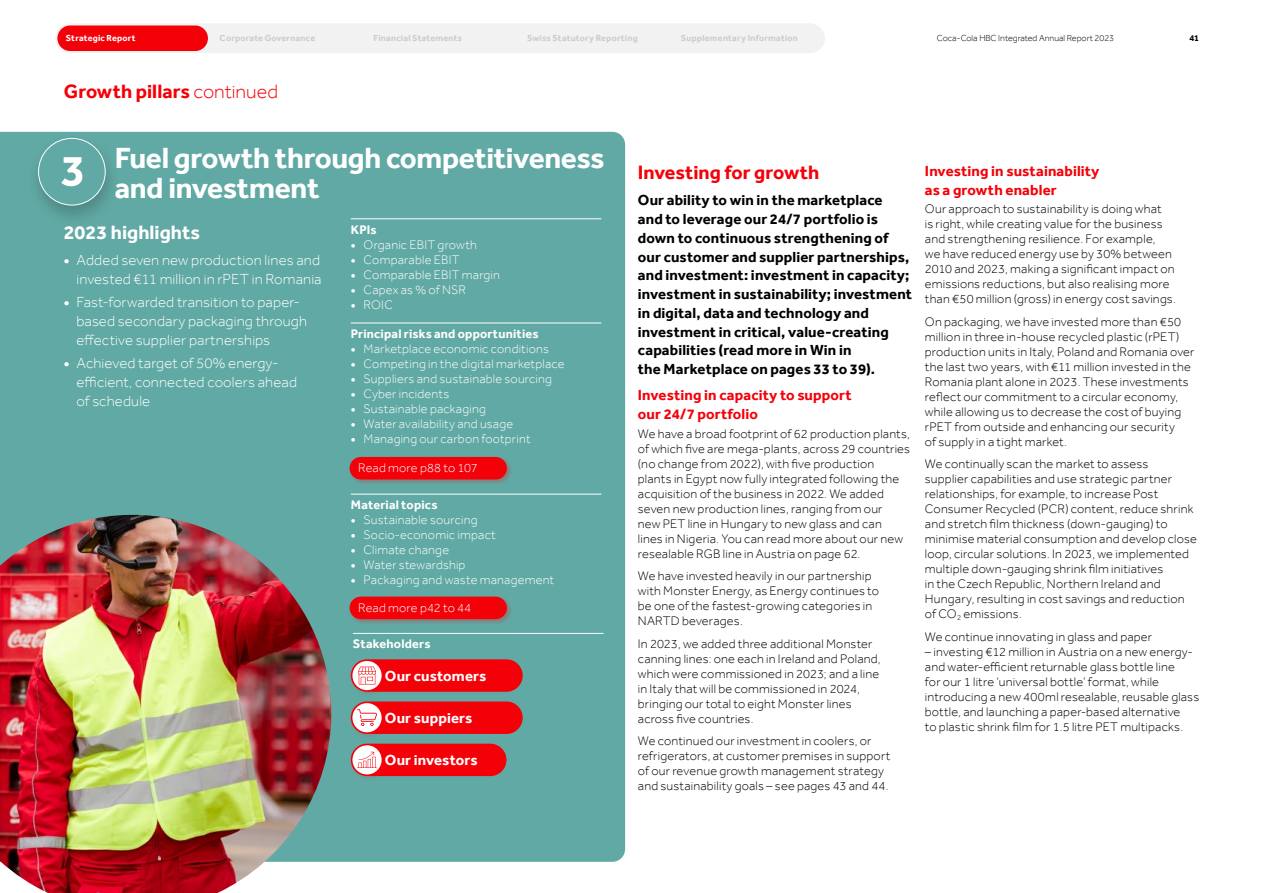
<style>
.page{position:relative;width:1263px;height:893px;background:#fff}
.page>*{position:absolute;margin:0;border:0;box-sizing:border-box;transform-origin:0 0}
.t1{font:700 30px/30px "Effra";letter-spacing:-.01em;color:#fff}
.t2{font:700 19.8px "Effra";color:#f40009}
.t3{font:700 19.8px "Effra";color:#fff}
.t4{font:700 15px/18.8px "Effra";letter-spacing:.01em;color:#000}
.t5{font:300 15px/18.8px "Effra";letter-spacing:.01em;color:#fff}
.t6{font:700 15px/18.8px "Effra";letter-spacing:.01em;color:#f40009}
.t7{font:700 15px "Effra";letter-spacing:.01em;color:#fff}
.t8{font:300 12.75px/15px "Effra";letter-spacing:.015em;color:#000}
.t9{font:300 12.75px "Effra";letter-spacing:.015em;color:#fff}
.t10{font:700 12.75px "Effra";letter-spacing:.015em;color:#fff}
.t11{font:700 9px "Effra";letter-spacing:.025em;color:#ccc}
.t12{font:300 9px "Effra";color:#000}
.t13{font:700 9px "Effra";letter-spacing:.025em;color:#fff}
.t14{font:700 9px "Effra";color:#000}
.s1{font-weight:300}
.s2{font-weight:700}
</style>
<div class="page">
<div style="left:0;top:132px;width:625px;height:730px;background:#61a9a4"></div>
<img style="left:0;top:515px;width:331px;height:378px">
<hr style="left:351px;top:219px;width:250px;height:1px;background:#fff">
<hr style="left:351px;top:323px;width:250px;height:1px;background:#fff">
<hr style="left:351px;top:494px;width:250px;height:1px;background:#fff">
<hr style="left:353px;top:633px;width:250px;height:1px;background:#fff">
<div style="left:351px;top:744px;width:155px;height:32px;background:#f40009;border-radius:16px"></div>
<div style="left:348px;top:740px;width:42px;height:42px;background:#f40009;opacity:.25"></div>
<div style="left:352px;top:745px;width:30px;height:29px;background:#fff;border-radius:50%"></div>
<svg style="left:357px;top:752px;width:20px;height:16px"></svg>
<div style="left:351px;top:701px;width:172px;height:33px;background:#f40009;border-radius:16px"></div>
<div style="left:348px;top:698px;width:42px;height:42px;background:#f40009;opacity:.25"></div>
<div style="left:352px;top:703px;width:30px;height:29px;background:#fff;border-radius:50%"></div>
<svg style="left:357px;top:709px;width:20px;height:17px"></svg>
<div style="left:351px;top:659px;width:172px;height:33px;background:#f40009;border-radius:16px"></div>
<div style="left:348px;top:656px;width:42px;height:42px;background:#f40009;opacity:.25"></div>
<svg style="left:352px;top:661px;width:30px;height:29px"></svg>
<svg style="left:358px;top:667px;width:18px;height:17px"></svg>
<div style="left:26px;top:133px;width:96px;height:95px;background:#000;opacity:.2"></div>
<div style="left:39px;top:138px;width:66px;height:67px;background:#61a9a4;border-radius:50%"></div>
<div style="left:38px;top:138px;width:68px;height:67px;border:1px solid #fff;border-radius:50%"></div>
<div style="left:348px;top:456px;width:165px;height:29px;background:#f40009;opacity:.25"></div>
<div style="left:350px;top:457px;width:157px;height:22px;background:#f40009;border-radius:11px"></div>
<div style="left:348px;top:596px;width:165px;height:29px;background:#f40009;opacity:.25"></div>
<div style="left:350px;top:597px;width:157px;height:22px;background:#f40009;border-radius:11px"></div>
<svg style="left:61px;top:157px;width:21px;height:29px"></svg>
<div style="left:55px;top:23px;width:770px;height:30px;background:#f2f2f2;border-radius:15px"></div>
<div style="left:57px;top:26px;width:151px;height:25px;background:#f40009;border-radius:13px"></div>
<p class="t13" style="left:66px;top:33px;width:71px">Strategic Report</p>
<p class="t11" style="left:220px;top:33px;width:97px">Corporate Governance</p>
<p class="t11" style="left:373px;top:33px;width:90px">Financial Statements</p>
<p class="t11" style="left:527px;top:33px;width:112px">Swiss Statutory Reporting</p>
<p class="t11" style="left:681px;top:33px;width:119px">Supplementary Information</p>
<p class="t12" style="left:937px;top:33px;width:179px">Coca-Cola HBC Integrated Annual Report 2023</p>
<p class="t14" style="left:1189px;top:33px;width:11px">41</p>
<h2 class="t2" style="left:64px;top:80px;width:216px">Growth pillars <span class="s1">continued</span></h2>
<h1 class="t1" style="left:115px;top:143px;width:491px">Fuel growth through competitiveness and investment</h1>
<h2 class="t3" style="left:64px;top:220px;width:138px">2023 highlights</h2>
<p class="t5" style="left:64px;top:250px;width:259px;text-align:right"><span class="s2">•</span> Added seven new production lines and invested €11 million in rPET in Romania</p>
<p class="t5" style="left:77px;top:293px;width:232px;text-indent:-13px"><span class="s2">•</span> Fast-forwarded transition to paper&shy;based secondary packaging through effective supplier partnerships</p>
<p class="t5" style="left:77px;top:353px;width:222px;text-indent:-13px"><span class="s2">•</span> Achieved target of 50% energy&shy;efficient, connected coolers ahead of schedule</p>
<p class="t10" style="left:351px;top:222px;width:27px">KPIs</p>
<p class="t9" style="left:351px;top:237px;width:128px"><span class="s2">•</span> Organic EBIT growth</p>
<p class="t9" style="left:351px;top:252px;width:110px"><span class="s2">•</span> Comparable EBIT</p>
<p class="t9" style="left:351px;top:267px;width:151px"><span class="s2">•</span> Comparable EBIT margin</p>
<p class="t9" style="left:351px;top:282px;width:117px"><span class="s2">•</span> Capex as % of NSR</p>
<p class="t9" style="left:351px;top:297px;width:44px"><span class="s2">•</span> ROIC</p>
<p class="t10" style="left:351px;top:326px;width:189px">Principal risks and opportunities</p>
<p class="t9" style="left:351px;top:341px;width:200px"><span class="s2">•</span> Marketplace economic conditions</p>
<p class="t9" style="left:351px;top:356px;width:215px"><span class="s2">•</span> Competing in the digital marketplace</p>
<p class="t9" style="left:351px;top:371px;width:203px"><span class="s2">•</span> Suppliers and sustainable sourcing</p>
<p class="t9" style="left:351px;top:386px;width:100px"><span class="s2">•</span> Cyber incidents</p>
<p class="t9" style="left:351px;top:401px;width:137px"><span class="s2">•</span> Sustainable packaging</p>
<p class="t9" style="left:351px;top:416px;width:164px"><span class="s2">•</span> Water availability and usage</p>
<p class="t9" style="left:351px;top:431px;width:181px"><span class="s2">•</span> Managing our carbon footprint</p>
<p class="t9" style="left:358px;top:461px;width:121px">Read more p88 to 107</p>
<p class="t10" style="left:351px;top:497px;width:88px">Material topics</p>
<p class="t9" style="left:351px;top:512px;width:128px"><span class="s2">•</span> Sustainable sourcing</p>
<p class="t9" style="left:351px;top:527px;width:147px"><span class="s2">•</span> Socio-economic impact</p>
<p class="t9" style="left:351px;top:542px;width:100px"><span class="s2">•</span> Climate change</p>
<p class="t9" style="left:351px;top:557px;width:116px"><span class="s2">•</span> Water stewardship</p>
<p class="t9" style="left:351px;top:572px;width:205px"><span class="s2">•</span> Packaging and waste management</p>
<p class="t9" style="left:358px;top:600px;width:115px">Read more p42 to 44</p>
<p class="t10" style="left:353px;top:637px;width:79px">Stakeholders</p>
<p class="t7" style="left:385px;top:667px;width:103px">Our customers</p>
<p class="t7" style="left:385px;top:709px;width:89px">Our suppiers</p>
<p class="t7" style="left:385px;top:751px;width:94px">Our investors</p>
<h2 class="t2" style="left:638px;top:161px;width:183px">Investing for growth</h2>
<p class="t4" style="left:638px;top:191px;width:276px">Our ability to win in the marketplace<br>and to leverage our 24/7 portfolio is down to continuous strengthening of our customer and supplier partnerships, and investment: investment in capacity; investment in sustainability; investment in digital, data and technology and investment in critical, value-creating capabilities (read more in Win in<br>the Marketplace on pages 33 to 39).</p>
<p class="t6" style="left:638px;top:386px;width:215px">Investing in capacity to support our 24/7 portfolio</p>
<p class="t8" style="left:638px;top:426px;width:274px">We have a broad footprint of 62 production plants, of which five are mega-plants, across 29 countries (no change from 2022), with five production plants in Egypt now fully integrated following the acquisition of the business in 2022. We added seven new production lines, ranging from our<br>new PET line in Hungary to new glass and can lines in Nigeria. You can read more about our new resealable RGB line in Austria on page 62.</p>
<p class="t8" style="left:638px;top:568px;width:243px">We have invested heavily in our partnership with Monster Energy, as Energy continues to be one of the fastest-growing categories in NARTD beverages.</p>
<p class="t8" style="left:638px;top:636px;width:244px">In 2023, we added three additional Monster canning lines: one each in Ireland and Poland, which were commissioned in 2023; and a line in Italy that will be commissioned in 2024, bringing our total to eight Monster lines across five countries.</p>
<p class="t8" style="left:638px;top:733px;width:254px">We continued our investment in coolers, or refrigerators, at customer premises in support of our revenue growth management strategy and sustainability goals – see pages 43 and 44.</p>
<p class="t6" style="left:925px;top:161px;width:176px">Investing in sustainability as a growth enabler</p>
<p class="t8" style="left:925px;top:201px;width:252px">Our approach to sustainability is doing what<br>is right, while creating value for the business and strengthening resilience. For example,<br>we have reduced energy use by 30% between 2010 and 2023, making a significant impact on emissions reductions, but also realising more than €50 million (gross) in energy cost savings.</p>
<p class="t8" style="left:925px;top:314px;width:271px">On packaging, we have invested more than €50 million in three in-house recycled plastic (rPET) production units in Italy, Poland and Romania over the last two years, with €11 million invested in the Romania plant alone in 2023. These investments reflect our commitment to a circular economy, while allowing us to decrease the cost of buying rPET from outside and enhancing our security<br>of supply in a tight market.</p>
<p class="t8" style="left:925px;top:456px;width:273px">We continually scan the market to assess<br>supplier capabilities and use strategic partner relationships, for example, to increase Post Consumer Recycled (PCR) content, reduce shrink and stretch film thickness (down-gauging) to minimise material consumption and develop close loop, circular solutions. In 2023, we implemented multiple down-gauging shrink film initiatives<br>in the Czech Republic, Northern Ireland and Hungary, resulting in cost savings and reduction of CO<sub>2</sub> emissions.</p>
<p class="t8" style="left:925px;top:629px;width:229px">We continue innovating in glass and paper</p>
<p class="t8" style="left:925px;top:644px;width:276px">– investing €12 million in Austria on a new energy&shy;and water-efficient returnable glass bottle line<br>for our 1 litre ‘universal bottle’ format, while introducing a new 400ml resealable, reusable glass bottle, and launching a paper-based alternative<br>to plastic shrink film for 1.5 litre PET multipacks.</p>
</div>
